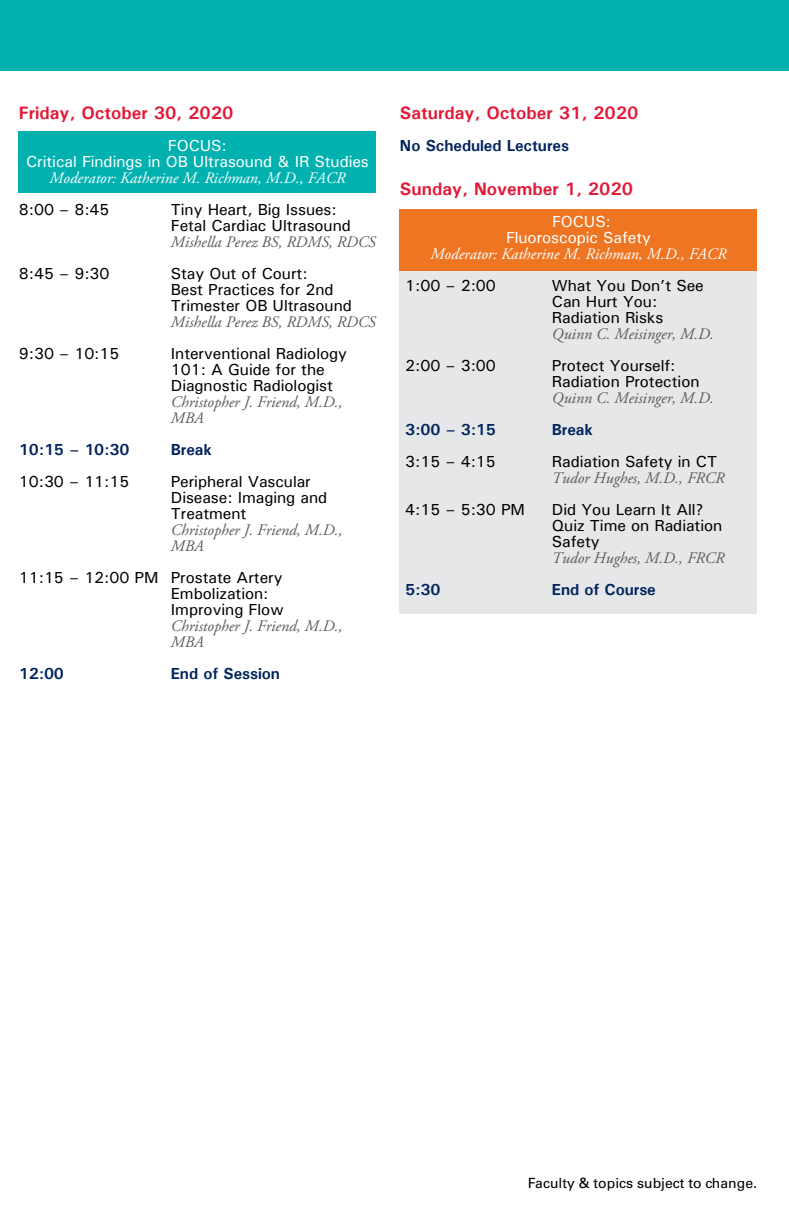
<style>
.page{position:relative;width:789px;height:1224px;background:#fff}
.page>*{position:absolute;margin:0;border:0;box-sizing:border-box;transform-origin:0 0}
.t1{font:700 18px "Univers";color:#e31837}
.t2{font:500 16px/16px "Univers";letter-spacing:-.005em;color:#000}
.t3{font:italic 16px/16px "Adobe Garamond Pro";color:#58595b}
.t4{font:700 16px "Univers";letter-spacing:-.005em;color:#00245d}
.t5{font:italic 16px "Adobe Garamond Pro";color:#fff}
.t6{font:500 16px/16px "Univers";letter-spacing:-.005em;color:#fff;text-align:center}
.t7{font:14px "Univers";color:#000}
</style>
<div class="page">
<div style="left:400px;top:271px;width:357px;height:342px;background:#e6e7e8"></div>
<div style="left:19px;top:131px;width:357px;height:61px;background:#00b1b0"></div>
<div style="left:400px;top:209px;width:357px;height:61px;background:#ee7623"></div>
<div style="left:0;top:0;width:789px;height:71px;background:#00b1b0"></div>
<p class="t1" style="left:19px;top:102px;width:216px">Friday, October 30, 2020</p>
<p class="t6" style="left:26px;top:137px;width:344px">FOCUS:<br>Critical Findings in OB Ultrasound &amp; IR Studies</p>
<p class="t5" style="left:50px;top:168px;width:297px">Moderator: Katherine M. Richman, M.D., FACR</p>
<p class="t2" style="left:19px;top:201px;width:92px">8:00 – 8:45</p>
<p class="t2" style="left:171px;top:201px;width:181px">Tiny Heart, Big Issues:<br>Fetal Cardiac Ultrasound</p>
<p class="t3" style="left:171px;top:234px;width:206px">Mishella Perez BS, RDMS, RDCS</p>
<p class="t2" style="left:19px;top:265px;width:92px">8:45 – 9:30</p>
<p class="t2" style="left:171px;top:265px;width:182px">Stay Out of Court:<br>Best Practices for 2nd<br>Trimester OB Ultrasound</p>
<p class="t3" style="left:171px;top:314px;width:206px">Mishella Perez BS, RDMS, RDCS</p>
<p class="t2" style="left:19px;top:345px;width:102px">9:30 – 10:15</p>
<p class="t2" style="left:171px;top:345px;width:178px">Interventional Radiology<br>101: A Guide for the<br>Diagnostic Radiologist</p>
<p class="t3" style="left:171px;top:394px;width:173px">Christopher J. Friend, M.D.,<br>MBA</p>
<p class="t4" style="left:19px;top:439px;width:112px">10:15 – 10:30</p>
<p class="t4" style="left:171px;top:439px;width:42px">Break</p>
<p class="t2" style="left:19px;top:473px;width:112px">10:30 – 11:15</p>
<p class="t2" style="left:171px;top:473px;width:158px">Peripheral Vascular<br>Disease: Imaging and<br>Treatment</p>
<p class="t3" style="left:171px;top:522px;width:173px">Christopher J. Friend, M.D.,<br>MBA</p>
<p class="t2" style="left:171px;top:569px;width:115px;text-indent:-152px">11:15 – 12:00 PM Prostate Artery<br>Embolization:<br>Improving Flow</p>
<p class="t3" style="left:171px;top:618px;width:173px">Christopher J. Friend, M.D.,<br>MBA</p>
<p class="t4" style="left:19px;top:663px;width:47px">12:00</p>
<p class="t4" style="left:171px;top:663px;width:111px">End of Session</p>
<p class="t1" style="left:400px;top:102px;width:240px">Saturday, October 31, 2020</p>
<p class="t4" style="left:400px;top:135px;width:171px">No Scheduled Lectures</p>
<p class="t1" style="left:400px;top:178px;width:235px">Sunday, November 1, 2020</p>
<p class="t6" style="left:506px;top:213px;width:146px">FOCUS:<br>Fluoroscopic Safety</p>
<p class="t5" style="left:431px;top:244px;width:297px">Moderator: Katherine M. Richman, M.D., FACR</p>
<p class="t2" style="left:405px;top:277px;width:92px">1:00 – 2:00</p>
<p class="t2" style="left:552px;top:277px;width:153px">What You Don’t See<br>Can Hurt You:<br>Radiation Risks</p>
<p class="t3" style="left:552px;top:326px;width:163px">Quinn C. Meisinger, M.D.</p>
<p class="t2" style="left:405px;top:357px;width:92px">2:00 – 3:00</p>
<p class="t2" style="left:552px;top:357px;width:149px">Protect Yourself:<br>Radiation Protection</p>
<p class="t3" style="left:552px;top:390px;width:163px">Quinn C. Meisinger, M.D.</p>
<p class="t4" style="left:405px;top:419px;width:92px">3:00 – 3:15</p>
<p class="t4" style="left:552px;top:419px;width:42px">Break</p>
<p class="t2" style="left:405px;top:453px;width:92px">3:15 – 4:15</p>
<p class="t2" style="left:552px;top:453px;width:167px">Radiation Safety in CT</p>
<p class="t3" style="left:552px;top:470px;width:174px">Tudor Hughes, M.D., FRCR</p>
<p class="t2" style="left:405px;top:501px;width:121px">4:15 – 5:30 PM</p>
<p class="t2" style="left:552px;top:501px;width:172px">Did You Learn It All?<br>Quiz Time on Radiation<br>Safety</p>
<p class="t3" style="left:552px;top:550px;width:174px">Tudor Hughes, M.D., FRCR</p>
<p class="t4" style="left:405px;top:579px;width:37px">5:30</p>
<p class="t4" style="left:552px;top:579px;width:105px">End of Course</p>
<p class="t7" style="left:528px;top:1174px;width:231px">Faculty &amp; topics subject to change.</p>
</div>
